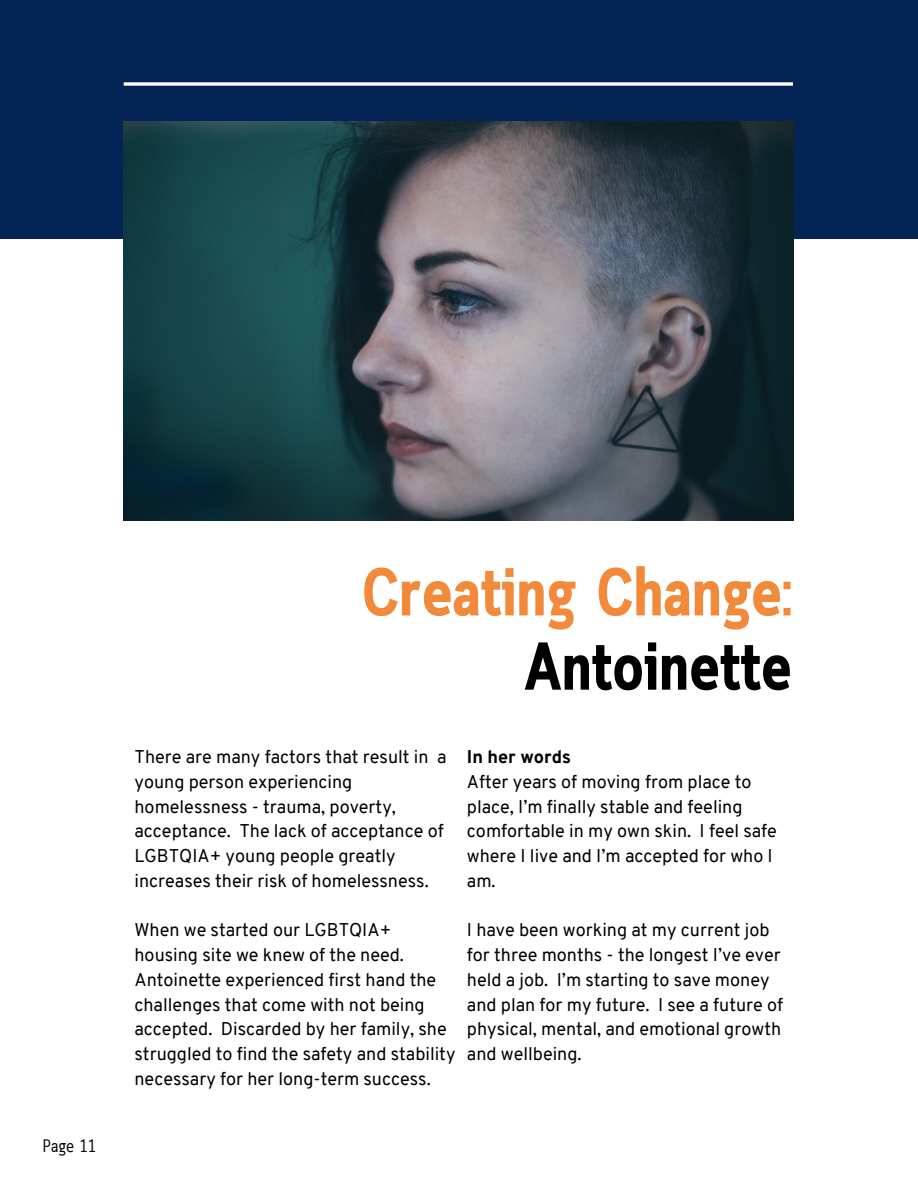
<style>
.page{position:relative;width:918px;height:1188px;background:#fff}
.page>*{position:absolute;margin:0;border:0;box-sizing:border-box;transform-origin:0 0}
.t1{font:700 67.5px "Cloud Cond";color:#f18a3b}
.t2{font:700 67.5px "Cloud Cond";color:#000}
.t3{font:18px/24.8px "Overpass";color:#000001}
.t4{font:800 18px "Overpass";color:#000001}
.t5{font:18px "Cloud Cond";color:#000}
</style>
<div class="page">
<div style="left:0;top:0;width:918px;height:239px;background:#032454"></div>
<img style="left:124px;top:122px;width:669px;height:399px">
<svg style="left:124px;top:82px;width:669px;height:4px;background:#d7dce4"></svg>
<p class="t5" style="left:43px;top:1138px;width:55px">Page 11</p>
<p class="t1" style="left:362px;top:566px;width:431px">Creating Change:</p>
<p class="t2" style="left:524px;top:640px;width:269px">Antoinette</p>
<p class="t3" style="left:135px;top:746px;width:314px">There are many factors that result in a young person experiencing homelessness - trauma, poverty, acceptance. The lack of acceptance of LGBTQIA+ young people greatly increases their risk of homelessness.</p>
<p class="t3" style="left:135px;top:920px;width:323px">When we started our LGBTQIA+ housing site we knew of the need.<br>Antoinette experienced first hand the challenges that come with not being accepted. Discarded by her family, she struggled to find the safety and stability necessary for her long-term success.</p>
<p class="t4" style="left:467px;top:750px;width:105px">In her words</p>
<p class="t3" style="left:467px;top:771px;width:311px">After years of moving from place to place, I’m finally stable and feeling comfortable in my own skin. I feel safe where I live and I’m accepted for who I am.</p>
<p class="t3" style="left:467px;top:920px;width:318px">I have been working at my current job for three months - the longest I’ve ever held a job. I’m starting to save money and plan for my future. I see a future of physical, mental, and emotional growth and wellbeing.</p>
</div>
